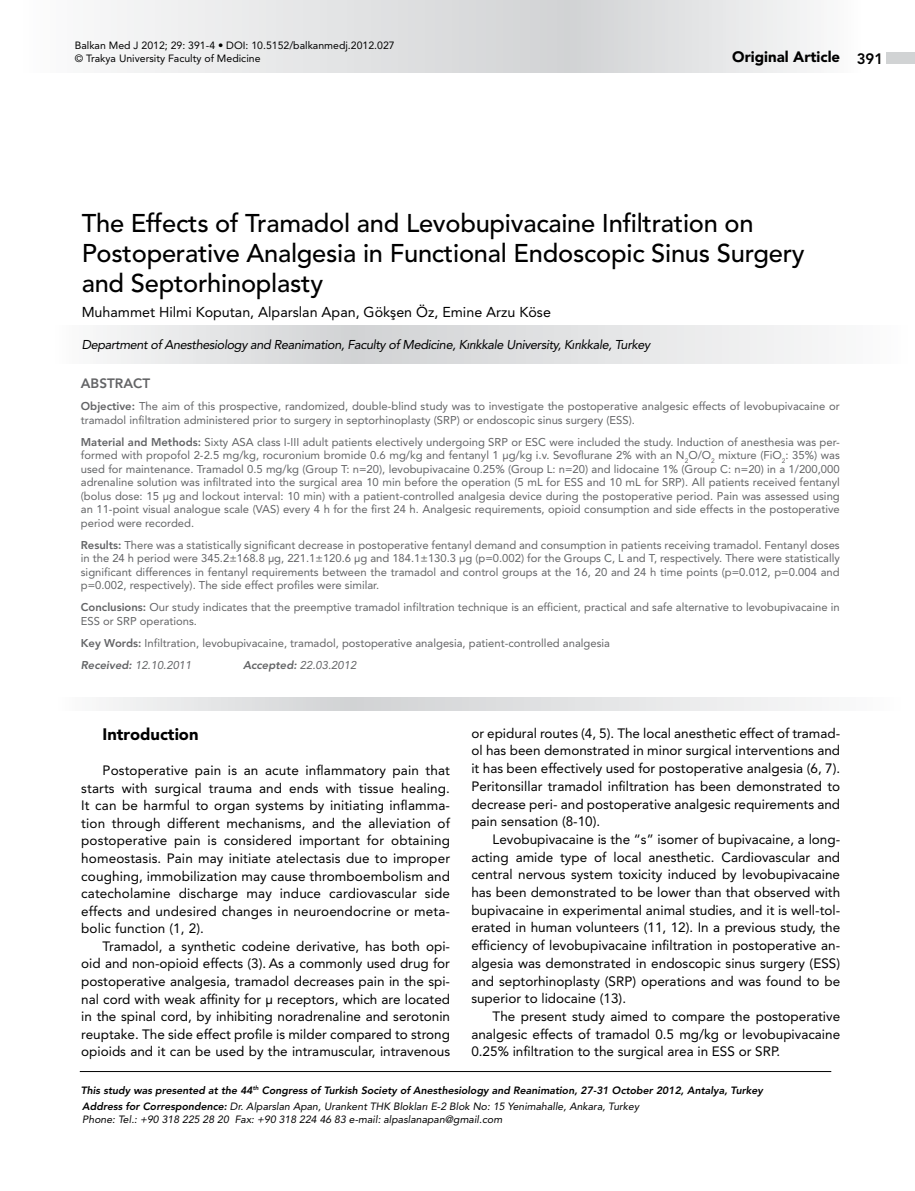
<style>
.page{position:relative;width:915px;height:1191px;background:#fff}
.page>*{position:absolute;margin:0;border:0;box-sizing:border-box;transform-origin:0 0}
.t1{font:500 25.5px/30px "Avenir LT Std";letter-spacing:-.01em;color:#000}
.t2{font:900 16.5px "Avenir LT Std";color:#000}
.t3{font:900 15px "Avenir LT Std";color:#000}
.t4{font:14.25px "Avenir LT Std";color:#000}
.t5{font:13.5px/17.7px "Avenir LT Std";color:#000;text-align:justify}
.t6{font:800 13.5px "Avenir LT Std";color:#636466}
.t7{font:italic 12.75px "Avenir LT Std";letter-spacing:-.03em;color:#000}
.t8{font:11.25px/13.5px "Avenir LT Std";color:#636466}
.t9{font:italic 11.25px "Avenir LT Std";color:#636466}
.t10{font:italic 10.5px/12.8px "Avenir LT Std";color:#000}
.t11{font:italic 800 10.5px "Avenir LT Std";color:#000}
.t12{font:10.5px/13.2px "Avenir LT Std";color:#000}
.s1{font-weight:800}
.s2{font-weight:800;font-style:italic}
.s3{font-style:italic}
</style>
<div class="page">
<svg style="left:111px;top:0;width:703px;height:72px"></svg>
<div style="left:885px;top:53px;width:29px;height:11px;background:#d1d3d4"></div>
<hr style="left:80px;top:1071px;width:751px;height:1px;background:#000">
<svg style="left:106px;top:697px;width:706px;height:13px"></svg>
<svg style="left:103px;top:325px;width:715px;height:38px"></svg>
<p class="t12" style="left:75px;top:38px;width:321px">Balkan Med J 2012; 29: 391-4 • DOI: 10.5152/balkanmedj.2012.027 © Trakya University Faculty of Medicine</p>
<p class="t3" style="left:732px;top:48px;width:152px">Original Article <span class="s1">391</span></p>
<h1 class="t1" style="left:82px;top:208px;width:724px">The Effects of Tramadol and Levobupivacaine Infiltration on<br>Postoperative Analgesia in Functional Endoscopic Sinus Surgery and Septorhinoplasty</h1>
<p class="t4" style="left:82px;top:303px;width:470px">Muhammet Hilmi Koputan, Alparslan Apan, Gökşen Öz, Emine Arzu Köse</p>
<p class="t7" style="left:82px;top:337px;width:570px">Department of Anesthesiology and Reanimation, Faculty of Medicine, Kırıkkale University, Kırıkkale, Turkey</p>
<p class="t6" style="left:81px;top:375px;width:71px">ABSTRACT</p>
<p class="t8" style="left:81px;top:400px;width:760px"><span class="s1">Objective:</span> The aim of this prospective, randomized, double-blind study was to investigate the postoperative analgesic effects of levobupivacaine or tramadol infiltration administered prior to surgery in septorhinoplasty (SRP) or endoscopic sinus surgery (ESS).</p>
<p class="t8" style="left:81px;top:435px;width:760px;text-align:justify"><span class="s1">Material and Methods:</span> Sixty ASA class I-III adult patients electively undergoing SRP or ESC were included the study. Induction of anesthesia was per&shy;formed with propofol 2-2.5 mg/kg, rocuronium bromide 0.6 mg/kg and fentanyl 1 μg/kg i.v. Sevoflurane 2% with an N<sub>2</sub>O/O<sub>2</sub> mixture (FiO<sub>2</sub>: 35%) was used for maintenance. Tramadol 0.5 mg/kg (Group T: n=20), levobupivacaine 0.25% (Group L: n=20) and lidocaine 1% (Group C: n=20) in a 1/200,000 adrenaline solution was infiltrated into the surgical area 10 min before the operation (5 mL for ESS and 10 mL for SRP). All patients received fentanyl (bolus dose: 15 μg and lockout interval: 10 min) with a patient-controlled analgesia device during the postoperative period. Pain was assessed using an 11-point visual analogue scale (VAS) every 4 h for the first 24 h. Analgesic requirements, opioid consumption and side effects in the postoperative period were recorded.</p>
<p class="t8" style="left:81px;top:538px;width:760px;text-align:justify"><span class="s1">Results:</span> There was a statistically significant decrease in postoperative fentanyl demand and consumption in patients receiving tramadol. Fentanyl doses in the 24 h period were 345.2±168.8 μg, 221.1±120.6 μg and 184.1±130.3 μg (p=0.002) for the Groups C, L and T, respectively. There were statistically significant differences in fentanyl requirements between the tramadol and control groups at the 16, 20 and 24 h time points (p=0.012, p=0.004 and p=0.002, respectively). The side effect profiles were similar.</p>
<p class="t8" style="left:81px;top:601px;width:760px"><span class="s1">Conclusions:</span> Our study indicates that the preemptive tramadol infiltration technique is an efficient, practical and safe alternative to levobupivacaine in<br>ESS or SRP operations.</p>
<p class="t8" style="left:81px;top:632px;width:530px;line-height:22px"><span class="s1">Key Words:</span> Infiltration, levobupivacaine, tramadol, postoperative analgesia, patient-controlled analgesia<br><span class="s2">Received:</span> <span class="s3">12.10.2011</span></p>
<p class="t9" style="left:243px;top:658px;width:115px"><span class="s1">Accepted:</span> 22.03.2012</p>
<p class="t2" style="left:102px;top:724px;width:97px">Introduction</p>
<p class="t5" style="left:81px;top:761px;width:370px;text-indent:21px">Postoperative pain is an acute inflammatory pain that starts with surgical trauma and ends with tissue healing.<br>It can be harmful to organ systems by initiating inflamma&shy;tion through different mechanisms, and the alleviation of postoperative pain is considered important for obtaining homeostasis. Pain may initiate atelectasis due to improper coughing, immobilization may cause thromboembolism and catecholamine discharge may induce cardiovascular side effects and undesired changes in neuroendocrine or meta&shy;bolic function (1, 2).</p>
<p class="t5" style="left:81px;top:937px;width:370px;text-indent:21px">Tramadol, a synthetic codeine derivative, has both opi&shy;oid and non-opioid effects (3). As a commonly used drug for postoperative analgesia, tramadol decreases pain in the spi&shy;nal cord with weak affinity for μ receptors, which are located in the spinal cord, by inhibiting noradrenaline and serotonin reuptake. The side effect profile is milder compared to strong opioids and it can be used by the intramuscular, intravenous</p>
<p class="t5" style="left:471px;top:724px;width:370px">or epidural routes (4, 5). The local anesthetic effect of tramad&shy;ol has been demonstrated in minor surgical interventions and it has been effectively used for postoperative analgesia (6, 7).<br>Peritonsillar tramadol infiltration has been demonstrated to decrease peri- and postoperative analgesic requirements and pain sensation (8-10).</p>
<p class="t5" style="left:471px;top:830px;width:370px;text-indent:21px">Levobupivacaine is the “s” isomer of bupivacaine, a long&shy;acting amide type of local anesthetic. Cardiovascular and central nervous system toxicity induced by levobupivacaine has been demonstrated to be lower than that observed with bupivacaine in experimental animal studies, and it is well-tol&shy;erated in human volunteers (11, 12). In a previous study, the efficiency of levobupivacaine infiltration in postoperative an&shy;algesia was demonstrated in endoscopic sinus surgery (ESS) and septorhinoplasty (SRP) operations and was found to be superior to lidocaine (13).</p>
<p class="t5" style="left:471px;top:1007px;width:370px;text-indent:21px">The present study aimed to compare the postoperative analgesic effects of tramadol 0.5 mg/kg or levobupivacaine 0.25% infiltration to the surgical area in ESS or SRP.</p>
<p class="t11" style="left:81px;top:1083px;width:683px">This study was presented at the 44<sup>th</sup> Congress of Turkish Society of Anesthesiology and Reanimation, 27-31 October 2012, Antalya, Turkey</p>
<p class="t10" style="left:82px;top:1100px;width:558px"><span class="s1">Address for Correspondence:</span> Dr. Alparslan Apan, Urankent THK Blokları E-2 Blok No: 15 Yenimahalle, Ankara, Turkey<br>Phone: Tel.: +90 318 225 28 20 Fax: +90 318 224 46 83 e-mail: alpaslanapan@gmail.com</p>
</div>
